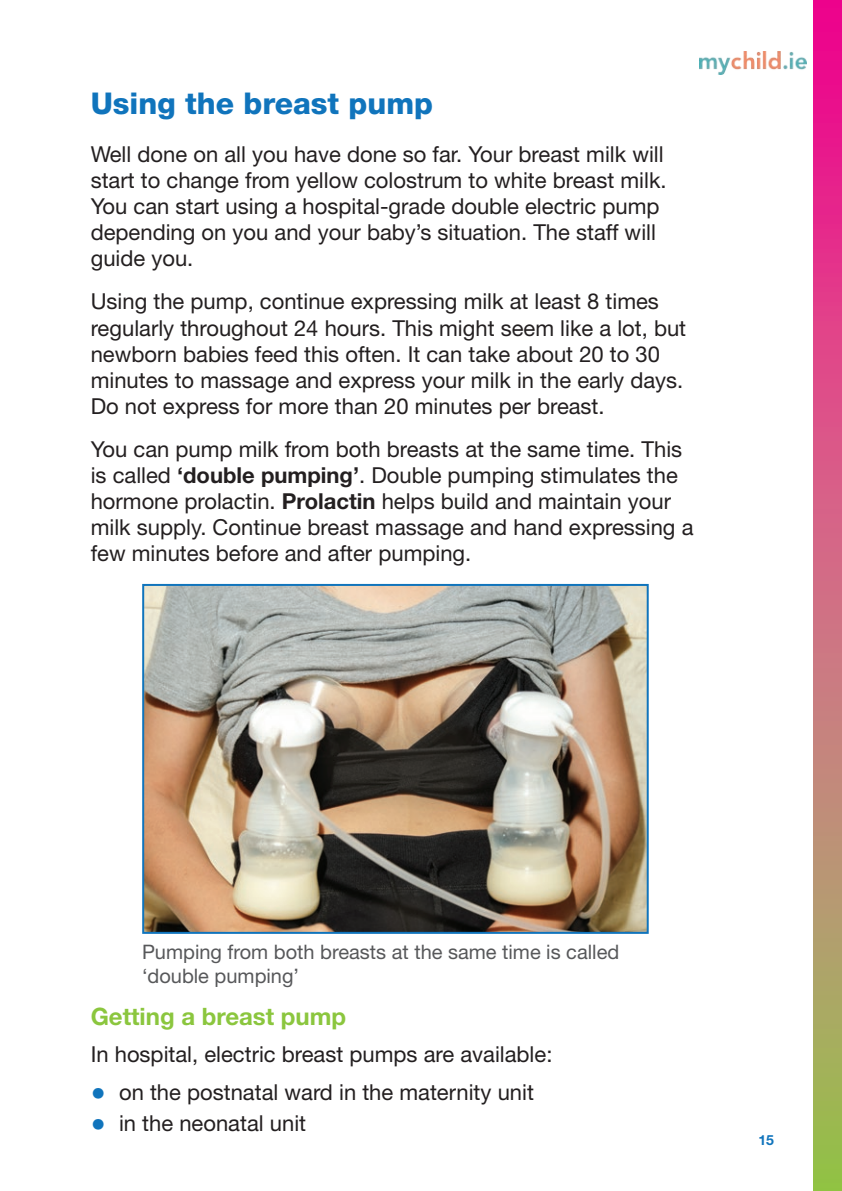
<style>
.page{position:relative;width:842px;height:1191px;background:#fff}
.page>*{position:absolute;margin:0;border:0;box-sizing:border-box;transform-origin:0 0}
.t1{font:800 30px "Helvetica Neue";color:#1074bc}
.t2{font:700 24px "Helvetica Neue";color:#8bc63e}
.t3{font:22px/26px "Helvetica Neue";color:#231f20}
.t4{font:20px/24px "Helvetica Neue";color:#57585a}
.t5{font:700 14px "Helvetica Neue";color:#1074bc}
.s1{font-weight:700}
.s2{font-weight:800;font-size:30px;color:#1074bc}
</style>
<div class="page">
<img style="left:699px;top:51px;width:107px;height:23px">
<svg style="left:814px;top:0;width:28px;height:1191px"></svg>
<img style="left:145px;top:587px;width:501px;height:344px">
<div style="left:142px;top:584px;width:507px;height:350px;border:2px solid #1074bc"></div>
<p class="t1" style="left:91px;top:85px;width:344px">Using the breast pump</p>
<p class="t3" style="left:91px;top:141px;width:577px">Well done on all you have done so far. Your breast milk will start to change from yellow colostrum to white breast milk.<br>You can start using a hospital-grade double electric pump depending on you and your baby’s situation. The staff will guide you.</p>
<p class="t3" style="left:91px;top:288px;width:597px">Using the pump, continue expressing milk at least 8 times regularly throughout 24 hours. This might seem like a lot, but newborn babies feed this often. It can take about 20 to 30 minutes to massage and express your milk in the early days.<br>Do not express for more than 20 minutes per breast.</p>
<p class="t3" style="left:91px;top:435px;width:604px">You can pump milk from both breasts at the same time. This is called <span class="s1">‘double pumping’</span>. Double pumping stimulates the hormone prolactin. <span class="s1">Prolactin</span> helps build and maintain your milk supply. Continue breast massage and hand expressing a few minutes before and after pumping.</p>
<p class="t4" style="left:142px;top:939px;width:479px">Pumping from both breasts at the same time is called ‘double pumping’</p>
<p class="t2" style="left:91px;top:1001px;width:257px">Getting a breast pump</p>
<p class="t3" style="left:91px;top:1041px;width:463px">In hospital, electric breast pumps are available:</p>
<p class="t3" style="left:91px;top:1078px;width:445px"><span class="s2">•</span> on the postnatal ward in the maternity unit</p>
<p class="t3" style="left:91px;top:1110px;width:217px"><span class="s2">•</span> in the neonatal unit</p>
<p class="t5" style="left:758px;top:1131px;width:17px">15</p>
</div>
